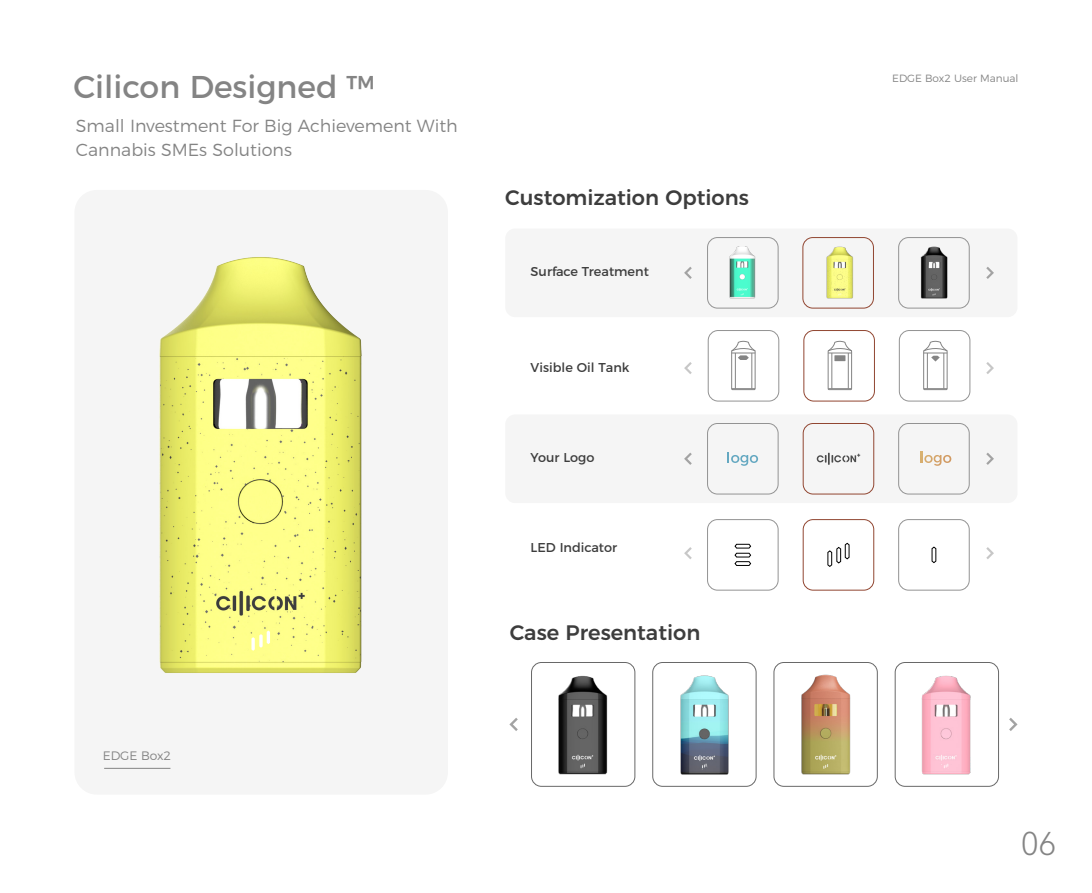
<style>
.page{position:relative;width:1092px;height:893px;background:#fff}
.page>*{position:absolute;margin:0;border:0;box-sizing:border-box;transform-origin:0 0}
.t1{font:31.5px "Montserrat";color:#848484}
.t2{font:31.5px "Harmony OS Sans SC Light";color:#848484}
.t3{font:500 21px "Montserrat";color:#3d3d3d}
.t4{font:300 17.5px/24.5px "Montserrat";color:#848484}
.t5{font:12.78px "Montserrat";color:#3d3d3d}
.t6{font:300 12.25px "Montserrat";color:#848484}
.t7{font:300 10.5px "Montserrat";color:#848484}
</style>
<div class="page">
<img style="left:558px;top:675px;width:50px;height:100px">
<svg style="left:579px;top:762px;width:7px;height:8px"></svg>
<div style="left:505px;top:414px;width:512px;height:89px;background:#f5f5f5;border-radius:10px"></div>
<div style="left:802px;top:423px;width:71px;height:71px;border:1px solid #914631;border-radius:10px"></div>
<div style="left:74px;top:190px;width:374px;height:605px;background:#f5f5f5;border-radius:22px"></div>
<div style="left:505px;top:228px;width:512px;height:89px;background:#f5f5f5;border-radius:10px"></div>
<img style="left:729px;top:246px;width:26px;height:53px">
<img style="left:921px;top:675px;width:50px;height:100px">
<div style="left:531px;top:662px;width:104px;height:124px;border:1px solid #686868;border-radius:10px"></div>
<div style="left:652px;top:662px;width:104px;height:124px;border:1px solid #686868;border-radius:10px"></div>
<div style="left:773px;top:662px;width:104px;height:124px;border:1px solid #686868;border-radius:10px"></div>
<div style="left:894px;top:662px;width:104px;height:124px;border:1px solid #686868;border-radius:10px"></div>
<div style="left:708px;top:330px;width:71px;height:71px;border:1px solid #939393;border-radius:10px"></div>
<div style="left:803px;top:330px;width:71px;height:71px;border:1px solid #914631;border-radius:10px"></div>
<div style="left:899px;top:330px;width:71px;height:71px;border:1px solid #939393;border-radius:10px"></div>
<div style="left:707px;top:519px;width:71px;height:71px;border:1px solid #939393;border-radius:10px"></div>
<div style="left:898px;top:519px;width:71px;height:71px;border:1px solid #939393;border-radius:10px"></div>
<div style="left:802px;top:519px;width:71px;height:71px;border:1px solid #914631;border-radius:10px"></div>
<svg style="left:986px;top:267px;width:7px;height:12px"></svg>
<svg style="left:684px;top:267px;width:7px;height:12px"></svg>
<svg style="left:986px;top:362px;width:7px;height:12px"></svg>
<svg style="left:684px;top:362px;width:7px;height:12px"></svg>
<svg style="left:986px;top:453px;width:7px;height:12px"></svg>
<svg style="left:684px;top:453px;width:7px;height:12px"></svg>
<svg style="left:986px;top:547px;width:7px;height:12px"></svg>
<svg style="left:684px;top:547px;width:7px;height:12px"></svg>
<svg style="left:509px;top:718px;width:8px;height:13px"></svg>
<svg style="left:1009px;top:718px;width:8px;height:13px"></svg>
<hr style="left:104px;top:768px;width:66px;height:1px;background:#848484">
<img style="left:920px;top:246px;width:27px;height:53px">
<div style="left:802px;top:237px;width:71px;height:71px;border:1px solid #914631;border-radius:10px"></div>
<div style="left:898px;top:237px;width:71px;height:71px;border:1px solid #939393;border-radius:10px"></div>
<div style="left:707px;top:237px;width:71px;height:71px;border:1px solid #939393;border-radius:10px"></div>
<svg style="left:816px;top:453px;width:44px;height:12px"></svg>
<div style="left:707px;top:423px;width:71px;height:71px;border:1px solid #939393;border-radius:10px"></div>
<div style="left:898px;top:423px;width:71px;height:71px;border:1px solid #939393;border-radius:10px"></div>
<svg style="left:731px;top:340px;width:24px;height:51px"></svg>
<hr style="left:735px;top:353px;width:1px;height:36px;background:#848484">
<hr style="left:751px;top:353px;width:1px;height:36px;background:#848484">
<svg style="left:827px;top:340px;width:25px;height:51px"></svg>
<hr style="left:831px;top:353px;width:1px;height:36px;background:#848484">
<hr style="left:847px;top:353px;width:1px;height:36px;background:#848484">
<svg style="left:923px;top:340px;width:24px;height:50px"></svg>
<hr style="left:927px;top:353px;width:1px;height:36px;background:#848484">
<hr style="left:943px;top:353px;width:1px;height:36px;background:#848484">
<img style="left:826px;top:246px;width:27px;height:52px">
<img style="left:680px;top:675px;width:49px;height:100px">
<div style="left:834px;top:355px;width:11px;height:6px;background:#848484"></div>
<svg style="left:727px;top:452px;width:31px;height:14px"></svg>
<svg style="left:920px;top:452px;width:31px;height:14px"></svg>
<svg style="left:827px;top:543px;width:22px;height:24px"></svg>
<svg style="left:580px;top:764px;width:5px;height:4px"></svg>
<svg style="left:734px;top:544px;width:17px;height:22px"></svg>
<svg style="left:931px;top:547px;width:5px;height:16px"></svg>
<svg style="left:700px;top:763px;width:7px;height:5px"></svg>
<svg style="left:941px;top:764px;width:9px;height:4px"></svg>
<img style="left:159px;top:257px;width:203px;height:416px">
<div style="left:249px;top:636px;width:7px;height:17px;background:#ffff89"></div>
<div style="left:265px;top:630px;width:7px;height:16px;background:#ffff89"></div>
<svg style="left:251px;top:630px;width:19px;height:21px"></svg>
<img style="left:801px;top:674px;width:50px;height:101px">
<h1 class="t1" style="left:73px;top:62px;width:303px">Cilicon Designed ™</h1>
<p class="t4" style="left:76px;top:112px;width:383px">Small Investment For Big Achievement With<br>Cannabis SMEs Solutions</p>
<p class="t6" style="left:103px;top:746px;width:70px">EDGE Box2</p>
<p class="t3" style="left:505px;top:181px;width:245px">Customization Options</p>
<p class="t5" style="left:530px;top:262px;width:120px">Surface Treatment</p>
<p class="t5" style="left:530px;top:357px;width:100px">Visible Oil Tank</p>
<p class="t5" style="left:530px;top:448px;width:65px">Your Logo</p>
<p class="t5" style="left:530px;top:537px;width:88px">LED Indicator</p>
<p class="t3" style="left:509px;top:615px;width:192px">Case Presentation</p>
<p class="t7" style="left:892px;top:70px;width:128px">EDGE Box2 User Manual</p>
<h1 class="t2" style="left:1021px;top:822px;width:36px">06</h1>
</div>
